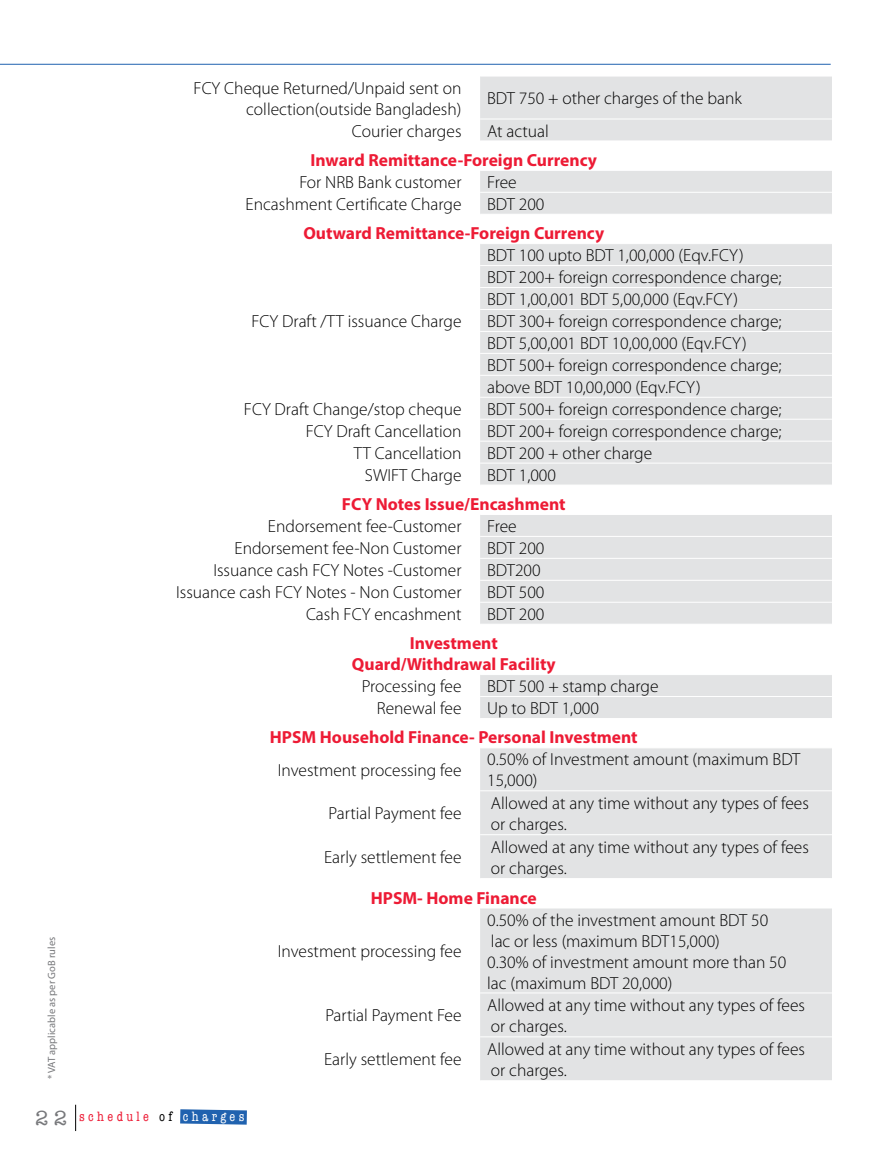
<style>
.page{position:relative;width:895px;height:1172px;background:#fff}
.page>*{position:absolute;margin:0;border:0;box-sizing:border-box;transform-origin:0 0}
.t1{font:300 17.5px/21px "Myriad Pro";color:#000}
.t2{font:700 17.5px/21px "Myriad Pro";color:#ed1b35;text-align:center}
.t3{font:condensed 14px "American Typewriter";letter-spacing:.24em;color:#ed1b35}
.t4{font:10.5px "Myriad Pro";color:#77787b}
.s1{font-stretch:normal;font-size:21px;color:#77787b}
.s2{color:#000}
.s3{color:#fff}
</style>
<div class="page">
<svg style="left:180px;top:1109px;width:67px;height:15px"></svg>
<svg style="left:75px;top:1105px;width:1px;height:26px"></svg>
<hr style="left:0;top:64px;width:830px;height:1px;background:#2062af">
<div style="left:480px;top:77px;width:352px;height:63px;background:#e2e3e4"></div>
<hr style="left:480px;top:119px;width:352px;height:1px;background:#fff">
<div style="left:480px;top:171px;width:352px;height:43px;background:#e2e3e4"></div>
<hr style="left:480px;top:192px;width:352px;height:1px;background:#fff">
<div style="left:480px;top:244px;width:352px;height:241px;background:#e2e3e4"></div>
<hr style="left:480px;top:265px;width:352px;height:1px;background:#fff">
<hr style="left:480px;top:287px;width:352px;height:1px;background:#fff">
<hr style="left:480px;top:309px;width:352px;height:1px;background:#fff">
<hr style="left:480px;top:331px;width:352px;height:1px;background:#fff">
<hr style="left:480px;top:353px;width:352px;height:1px;background:#fff">
<hr style="left:480px;top:375px;width:352px;height:1px;background:#fff">
<hr style="left:480px;top:397px;width:352px;height:1px;background:#fff">
<hr style="left:480px;top:419px;width:352px;height:1px;background:#fff">
<hr style="left:480px;top:441px;width:352px;height:1px;background:#fff">
<hr style="left:480px;top:463px;width:352px;height:1px;background:#fff">
<div style="left:480px;top:515px;width:352px;height:109px;background:#e2e3e4"></div>
<hr style="left:480px;top:602px;width:352px;height:1px;background:#fff">
<hr style="left:480px;top:536px;width:352px;height:1px;background:#fff">
<hr style="left:480px;top:558px;width:352px;height:1px;background:#fff">
<hr style="left:480px;top:580px;width:352px;height:1px;background:#fff">
<div style="left:480px;top:675px;width:352px;height:43px;background:#e2e3e4"></div>
<hr style="left:480px;top:696px;width:352px;height:1px;background:#fff">
<div style="left:480px;top:748px;width:352px;height:130px;background:#e2e3e4"></div>
<hr style="left:480px;top:790px;width:352px;height:1px;background:#fff">
<hr style="left:480px;top:834px;width:352px;height:1px;background:#fff">
<div style="left:480px;top:908px;width:352px;height:172px;background:#e2e3e4"></div>
<hr style="left:480px;top:992px;width:352px;height:1px;background:#fff">
<hr style="left:480px;top:1036px;width:352px;height:1px;background:#fff">
<p class="t1" style="left:194px;top:78px;width:269px;text-align:right">FCY Cheque Returned/Unpaid sent on collection(outside Bangladesh)</p>
<p class="t1" style="left:487px;top:88px;width:256px">BDT 750 + other charges of the bank</p>
<p class="t1" style="left:352px;top:120px;width:111px">Courier charges</p>
<p class="t1" style="left:487px;top:120px;width:63px">At actual</p>
<p class="t2" style="left:310px;top:149px;width:288px">Inward Remittance-Foreign Currency</p>
<p class="t1" style="left:299px;top:172px;width:164px">For NRB Bank customer</p>
<p class="t1" style="left:487px;top:172px;width:31px">Free</p>
<p class="t1" style="left:246px;top:194px;width:217px">Encashment Certificate Charge</p>
<p class="t1" style="left:487px;top:194px;width:59px">BDT 200</p>
<p class="t2" style="left:303px;top:222px;width:302px">Outward Remittance-Foreign Currency</p>
<p class="t1" style="left:251px;top:311px;width:211px">FCY Draft /TT issuance Charge</p>
<p class="t1" style="left:487px;top:245px;width:296px;line-height:21.9px">BDT 100 upto BDT 1,00,000 (Eqv.FCY)<br>BDT 200+ foreign correspondence charge; BDT 1,00,001 BDT 5,00,000 (Eqv.FCY)<br>BDT 300+ foreign correspondence charge; BDT 5,00,001 BDT 10,00,000 (Eqv.FCY)<br>BDT 500+ foreign correspondence charge; above BDT 10,00,000 (Eqv.FCY)</p>
<p class="t4" style="left:46px;top:1079px;width:144px;rotate:-90deg">* VAT applicable as per GoB rules</p>
<p class="t1" style="left:244px;top:399px;width:219px">FCY Draft Change/stop cheque</p>
<p class="t1" style="left:487px;top:399px;width:296px">BDT 500+ foreign correspondence charge;</p>
<p class="t1" style="left:306px;top:421px;width:157px">FCY Draft Cancellation</p>
<p class="t1" style="left:487px;top:421px;width:296px">BDT 200+ foreign correspondence charge;</p>
<p class="t1" style="left:354px;top:443px;width:109px">TT Cancellation</p>
<p class="t1" style="left:487px;top:443px;width:167px">BDT 200 + other charge</p>
<p class="t1" style="left:365px;top:465px;width:98px">SWIFT Charge</p>
<p class="t1" style="left:487px;top:465px;width:70px">BDT 1,000</p>
<p class="t2" style="left:342px;top:493px;width:225px">FCY Notes Issue/Encashment</p>
<p class="t1" style="left:268px;top:516px;width:195px">Endorsement fee-Customer</p>
<p class="t1" style="left:487px;top:516px;width:31px">Free</p>
<p class="t1" style="left:234px;top:538px;width:228px">Endorsement fee-Non Customer</p>
<p class="t1" style="left:487px;top:538px;width:59px">BDT 200</p>
<p class="t1" style="left:213px;top:560px;width:250px">Issuance cash FCY Notes -Customer</p>
<p class="t1" style="left:487px;top:560px;width:55px">BDT200</p>
<p class="t1" style="left:176px;top:582px;width:287px">Issuance cash FCY Notes - Non Customer</p>
<p class="t1" style="left:487px;top:582px;width:59px">BDT 500</p>
<p class="t1" style="left:306px;top:604px;width:157px">Cash FCY encashment</p>
<p class="t1" style="left:487px;top:604px;width:59px">BDT 200</p>
<p class="t2" style="left:352px;top:632px;width:205px">Investment<br>Quard/Withdrawal Facility</p>
<p class="t1" style="left:362px;top:676px;width:101px">Processing fee</p>
<p class="t1" style="left:487px;top:676px;width:173px">BDT 500 + stamp charge</p>
<p class="t1" style="left:377px;top:698px;width:86px">Renewal fee</p>
<p class="t1" style="left:487px;top:698px;width:113px">Up to BDT 1,000</p>
<p class="t2" style="left:270px;top:726px;width:369px">HPSM Household Finance- Personal Investment</p>
<p class="t1" style="left:278px;top:760px;width:185px">Investment processing fee</p>
<p class="t1" style="left:487px;top:749px;width:315px">0.50% of Investment amount (maximum BDT<br>15,000)</p>
<p class="t1" style="left:328px;top:803px;width:134px">Partial Payment fee</p>
<p class="t1" style="left:491px;top:793px;width:319px">Allowed at any time without any types of fees or charges.</p>
<p class="t1" style="left:324px;top:847px;width:139px">Early settlement fee</p>
<p class="t1" style="left:491px;top:837px;width:319px">Allowed at any time without any types of fees or charges.</p>
<p class="t2" style="left:371px;top:886px;width:167px">HPSM- Home Finance</p>
<p class="t1" style="left:278px;top:941px;width:185px">Investment processing fee</p>
<p class="t1" style="left:487px;top:909px;width:301px">0.50% of the investment amount BDT 50 lac or less (maximum BDT15,000)<br>0.30% of investment amount more than 50 lac (maximum BDT 20,000)</p>
<p class="t1" style="left:325px;top:1005px;width:138px">Partial Payment Fee</p>
<p class="t1" style="left:487px;top:995px;width:319px">Allowed at any time without any types of fees or charges.</p>
<p class="t1" style="left:324px;top:1049px;width:139px">Early settlement fee</p>
<p class="t1" style="left:487px;top:1039px;width:319px">Allowed at any time without any types of fees or charges.</p>
<p class="t3" style="left:35px;top:1106px;width:211px"><span class="s1">22</span> schedule <span class="s2">of</span> <span class="s3">charges</span></p>
</div>
